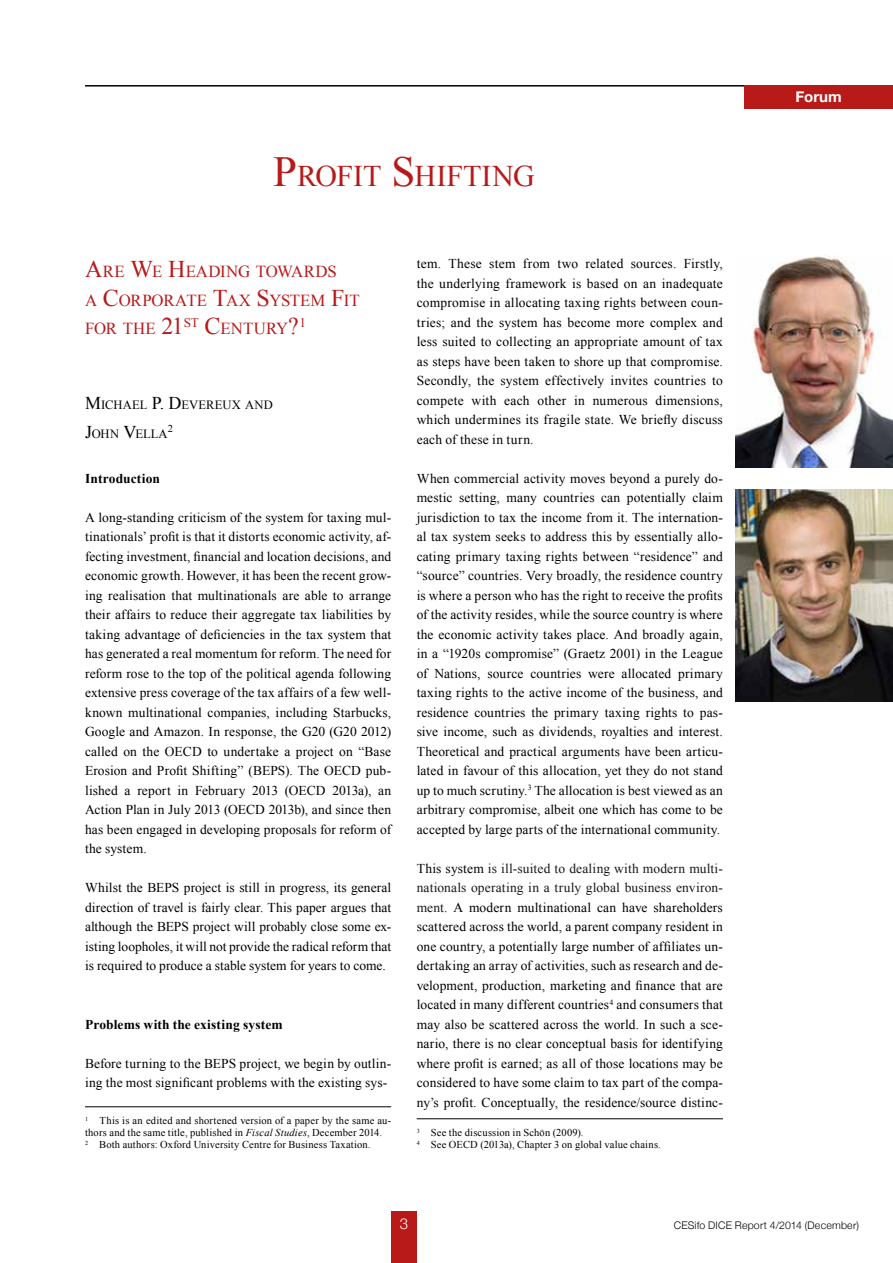
<style>
.page{position:relative;width:893px;height:1263px;background:#fff}
.page>*{position:absolute;margin:0;border:0;box-sizing:border-box;transform-origin:0 0}
.t1{font:30px "Times New Roman";color:#b81919}
.t2{font:16.8px/28.8px "Times New Roman";color:#b81919}
.t3{font:700 15px "Helvetica Neue";color:#fff}
.t4{font:300 15px "Helvetica Neue";color:#fff}
.t5{font:13.5px/19.5px "Times New Roman";letter-spacing:.01em;color:#000;text-align:justify}
.t6{font:700 13.5px "Times New Roman";letter-spacing:.005em;color:#000}
.t7{font:12.6px "Times New Roman";letter-spacing:-.005em;color:#000}
.t8{font:10.5px/12px "Times New Roman";letter-spacing:.015em;color:#000}
.t9{font:300 10.5px "Helvetica Neue";letter-spacing:.02em;color:#000}
.t10{font:10.5px "Times New Roman";color:#000}
.s1{font-size:42.9px}
.s2{font-size:24px}
.s3{font-size:18px}
.s4{font-style:italic}
.s5{color:#1a1718}
</style>
<div class="page">
<hr style="left:85px;top:85px;width:659px;height:2px;background:#000">
<div style="left:744px;top:85px;width:149px;height:23px;background:#b81919"></div>
<div style="left:391px;top:1212px;width:26px;height:51px;background:#b81919"></div>
<img style="left:736px;top:256px;width:157px;height:212px">
<img style="left:736px;top:489px;width:157px;height:213px">
<hr style="left:85px;top:1106px;width:306px;height:1px;background:#000">
<hr style="left:417px;top:1118px;width:306px;height:1px;background:#000">
<h1 class="t1" style="left:273px;top:156px;width:263px"><span class="s1">P</span>ROFIT <span class="s1">S</span>HIFTING</h1>
<p class="t2" style="left:85px;top:256px;width:276px"><span class="s2">A</span>RE <span class="s2">W</span>E <span class="s2">H</span>EADING TOWARDS<br>A <span class="s2">C</span>ORPORATE <span class="s2">T</span>AX <span class="s2">S</span>YSTEM <span class="s2">F</span>IT<br>FOR THE <span class="s2">21</span><sup>ST</sup> <span class="s2">C</span>ENTURY<span class="s2">?</span><sup>1</sup></p>
<p class="t7" style="left:85px;top:397px;width:30px"><span class="s3">M</span>ICHA</p>
<p class="t7" style="left:132px;top:397px;width:142px">EL <span class="s3">P. D</span>EVEREUX AND</p>
<p class="t7" style="left:85px;top:425px;width:84px"><span class="s3">J</span>OHN <span class="s3">V</span>ELLA</p>
<p class="t10" style="left:168px;top:422px;width:7px">2</p>
<p class="t6" style="left:85px;top:469px;width:76px">Introduction</p>
<p class="t5" style="left:85px;top:507px;width:308px">A long-standing criticism of the system for taxing mul&shy;tinationals’ profit is that it distorts economic activity, af&shy;fecting investment, financial and location decisions, and economic growth. However, it has been the recent grow&shy;ing realisation that multinationals are able to arrange their affairs to reduce their aggregate tax liabilities by taking advantage of deficiencies in the tax system that has generated a real momentum for reform. The need for reform rose to the top of the political agenda following extensive press coverage of the tax affairs of a few well&shy;known multinational companies, including Starbucks, Google and Amazon. In response, the G20 (G20 2012) called on the OECD to undertake a project on “Base Erosion and Profit Shifting” (BEPS). The OECD pub&shy;lished a report in February 2013 (OECD 2013a), an Action Plan in July 2013 (OECD 2013b), and since then has been engaged in developing proposals for reform of the system.</p>
<p class="t5" style="left:85px;top:878px;width:308px">Whilst the BEPS project is still in progress, its general direction of travel is fairly clear. This paper argues that although the BEPS project will probably close some ex&shy;isting loopholes, it will not provide the radical reform that is required to produce a stable system for years to come.</p>
<p class="t6" style="left:85px;top:1015px;width:199px">Problems with the existing system</p>
<p class="t5" style="left:85px;top:1053px;width:308px">Before turning to the BEPS project, we begin by outlin&shy;ing the most significant problems with the existing sys-</p>
<p class="t8" style="left:85px;top:1114px;width:308px"><sup>1</sup> This is an edited and shortened version of a paper by the same au&shy;thors and the same title, published in <span class="s4">Fiscal Studies</span>, December 2014.<br><sup>2</sup> Both authors: Oxford University Centre for Business Taxation.</p>
<p class="t5" style="left:417px;top:254px;width:308px">tem. These stem from two related sources. Firstly, the underlying framework is based on an inadequate compromise in allocating taxing rights between coun&shy;tries; and the system has become more complex and less suited to collecting an appropriate amount of tax as steps have been taken to shore up that compromise.<br>Secondly, the system effectively invites countries to compete with each other in numerous dimensions, which undermines its fragile state. We briefly discuss each of these in turn.</p>
<p class="t5" style="left:417px;top:468px;width:308px">When commercial activity moves beyond a purely do&shy;mestic setting, many countries can potentially claim jurisdiction to tax the income from it. The internation&shy;al tax system seeks to address this by essentially allo&shy;cating primary taxing rights between “residence” and “source” countries. Very broadly, the residence country is where a person who has the right to receive the profits of the activity resides, while the source country is where the economic activity takes place. And broadly again, in a “1920s compromise” (Graetz 2001) in the League of Nations, source countries were allocated primary taxing rights to the active income of the business, and residence countries the primary taxing rights to pas&shy;sive income, such as dividends, royalties and interest.<br>Theoretical and practical arguments have been articu&shy;lated in favour of this allocation, yet they do not stand up to much scrutiny.<sup>3</sup> The allocation is best viewed as an arbitrary compromise, albeit one which has come to be accepted by large parts of the international community.</p>
<p class="t5" style="left:417px;top:858px;width:308px">This system <span class="s5">is ill-suited to dealing with modern multi&shy;nationals operating in a truly global business environ&shy;ment.</span> A modern multinational can have shareholders scattered across the world, a parent company resident in one country, a potentially large number of affiliates un&shy;dertaking an array of activities, such as research and de&shy;velopment, production, marketing and finance that are located in many different countries<sup>4</sup> and consumers that may also be scattered across the world. In such a sce&shy;nario, there is no clear conceptual basis for identifying where profit is earned; as all of those locations may be considered to have some claim to tax part of the compa&shy;ny’s profit. Conceptually, the residence/source distinc-</p>
<p class="t8" style="left:417px;top:1126px;width:246px"><sup>3</sup> See the discussion in Schön (2009).<br><sup>4</sup> See OECD (2013a), Chapter 3 on global value chains.</p>
<p class="t3" style="left:795px;top:87px;width:48px">Forum</p>
<p class="t4" style="left:400px;top:1214px;width:10px">3</p>
<p class="t9" style="left:674px;top:1219px;width:187px">CESifo DICE Report 4/2014 (December)</p>
</div>
